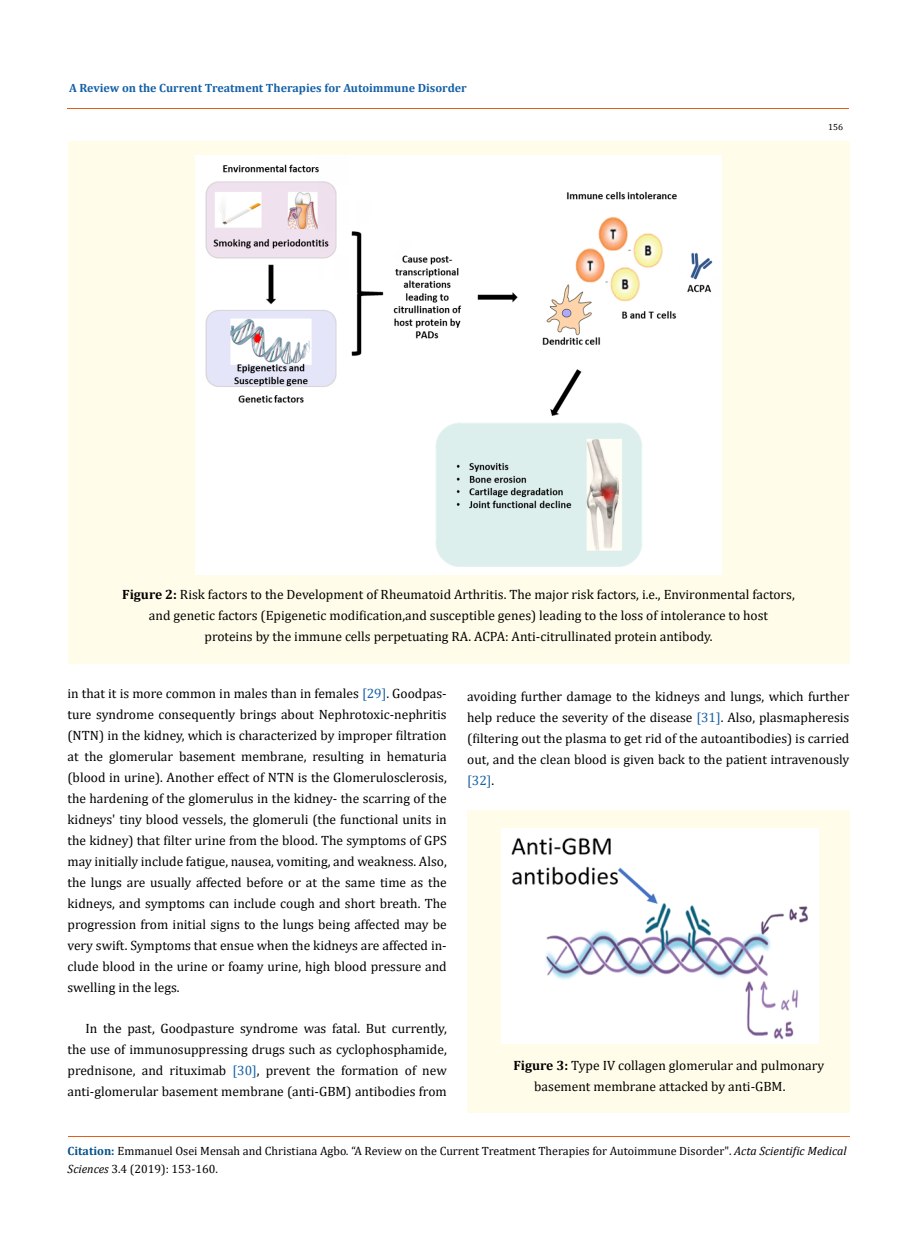
<style>
.page{position:relative;width:917px;height:1242px;background:#fff}
.page>*{position:absolute;margin:0;border:0;box-sizing:border-box;transform-origin:0 0}
.t1{font:13.5px/21px "Cambria";color:#000;text-align:justify}
.t2{font:12px/18px "Cambria";color:#000}
.t3{font:700 12px "Cambria";color:#1560a6}
.t4{font:9px "Cambria";color:#000}
.s1{font-weight:700}
.s2{color:#1560a6}
.s3{font-weight:700;color:#035089}
.s4{font-style:italic}
</style>
<div class="page">
<hr style="left:67px;top:109px;width:782px;height:1px;background:#e05d1a">
<div style="left:68px;top:141px;width:781px;height:523px;background:#fffde9"></div>
<img style="left:196px;top:156px;width:525px;height:418px">
<div style="left:467px;top:810px;width:382px;height:302px;background:#fffde9"></div>
<img style="left:501px;top:829px;width:317px;height:214px">
<hr style="left:68px;top:1136px;width:781px;height:1px;background:#e05d1a">
<p class="t3" style="left:69px;top:79px;width:399px">A Review on the Current Treatment Therapies for Autoimmune Disorder</p>
<p class="t4" style="left:828px;top:122px;width:16px">156</p>
<p class="t1" style="left:122px;top:584px;width:674px;text-align:center"><span class="s1">Figure 2:</span> Risk factors to the Development of Rheumatoid Arthritis. The major risk factors, i.e., Environmental factors, and genetic factors (Epigenetic modification,and susceptible genes) leading to the loss of intolerance to host<br>proteins by the immune cells perpetuating RA. ACPA: Anti-citrullinated protein antibody.</p>
<p class="t1" style="left:67px;top:683px;width:381px">in that it is more common in males than in females <span class="s2">[29]</span>. Goodpas&shy;ture syndrome consequently brings about Nephrotoxic-nephritis (NTN) in the kidney, which is characterized by improper filtration at the glomerular basement membrane, resulting in hematuria (blood in urine). Another effect of NTN is the Glomerulosclerosis, the hardening of the glomerulus in the kidney- the scarring of the kidneys' tiny blood vessels, the glomeruli (the functional units in the kidney) that filter urine from the blood. The symptoms of GPS may initially include fatigue, nausea, vomiting, and weakness. Also, the lungs are usually affected before or at the same time as the kidneys, and symptoms can include cough and short breath. The progression from initial signs to the lungs being affected may be very swift. Symptoms that ensue when the kidneys are affected in&shy;clude blood in the urine or foamy urine, high blood pressure and swelling in the legs.</p>
<p class="t1" style="left:67px;top:1018px;width:381px;text-indent:18px">In the past, Goodpasture syndrome was fatal. But currently, the use of immunosuppressing drugs such as cyclophosphamide, prednisone, and rituximab <span class="s2">[30]</span>, prevent the formation of new anti-glomerular basement membrane (anti-GBM) antibodies from</p>
<p class="t1" style="left:467px;top:686px;width:384px">avoiding further damage to the kidneys and lungs, which further help reduce the severity of the disease <span class="s2">[31]</span>. Also, plasmapheresis (filtering out the plasma to get rid of the autoantibodies) is carried out, and the clean blood is given back to the patient intravenously <span class="s2">[32]</span>.</p>
<p class="t1" style="left:534px;top:1055px;width:291px;text-indent:-21px"><span class="s1">Figure 3:</span> Type IV collagen glomerular and pulmonary basement membrane attacked by anti-GBM.</p>
<p class="t2" style="left:68px;top:1142px;width:780px"><span class="s3">Citation:</span> Emmanuel Osei Mensah and Christiana Agbo<span class="s4">.</span> “A Review on the Current Treatment Therapies for Autoimmune Disorder". <span class="s4">Acta Scientific Medical<br>Sciences</span> 3.4 (2019): 153-160.</p>
</div>
